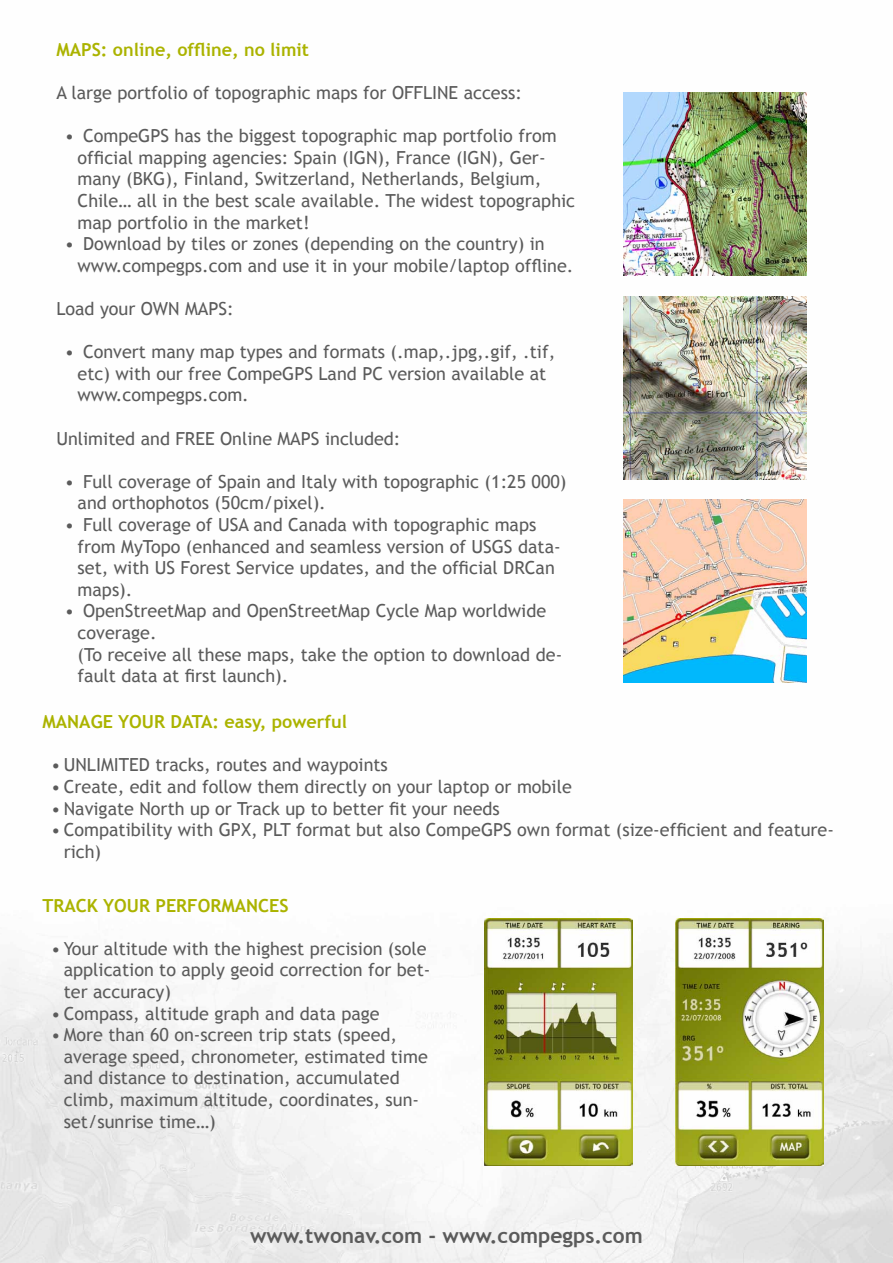
<style>
.page{position:relative;width:893px;height:1263px;background:#fff}
.page>*{position:absolute;margin:0;border:0;box-sizing:border-box;transform-origin:0 0}
.t1{font:700 21px "Trebuchet MS";color:#5b5b5b}
.t2{font:18px/21.6px "Trebuchet MS";color:#5b5b5b}
.t3{font:700 18px "Trebuchet MS";color:#abb300}
</style>
<div class="page">
<img style="left:0;top:92px;width:893px;height:1171px">
<img style="left:623px;top:92px;width:183px;height:183px">
<img style="left:623px;top:296px;width:183px;height:183px">
<img style="left:623px;top:499px;width:183px;height:183px">
<img style="left:485px;top:919px;width:148px;height:247px">
<img style="left:675px;top:919px;width:148px;height:247px">
<p class="t3" style="left:56px;top:38px;width:254px">MAPS: online, offline, no limit</p>
<p class="t2" style="left:56px;top:82px;width:467px">A large portfolio of topographic maps for OFFLINE access:</p>
<p class="t2" style="left:78px;top:125px;width:499px;text-indent:-13px">• CompeGPS has the biggest topographic map portfolio from official mapping agencies: Spain (IGN), France (IGN), Ger&shy;many (BKG), Finland, Switzerland, Netherlands, Belgium, Chile… all in the best scale available. The widest topographic map portfolio in the market!</p>
<p class="t2" style="left:78px;top:233px;width:497px;text-indent:-13px">• Download by tiles or zones (depending on the country) in www.compegps.com and use it in your mobile/laptop offline.</p>
<p class="t2" style="left:56px;top:298px;width:179px">Load your OWN MAPS:</p>
<p class="t2" style="left:78px;top:341px;width:479px;text-indent:-13px">• Convert many map types and formats (.map,.jpg,.gif, .tif, etc) with our free CompeGPS Land PC version available at www.compegps.com.</p>
<p class="t2" style="left:56px;top:428px;width:346px">Unlimited and FREE Online MAPS included:</p>
<p class="t2" style="left:78px;top:471px;width:490px;text-indent:-13px">• Full coverage of Spain and Italy with topographic (1:25 000) and orthophotos (50cm/pixel).</p>
<p class="t2" style="left:78px;top:514px;width:485px;text-indent:-13px">• Full coverage of USA and Canada with topographic maps from MyTopo (enhanced and seamless version of USGS data&shy;set, with US Forest Service updates, and the official DRCan maps).</p>
<p class="t2" style="left:78px;top:600px;width:486px;text-indent:-13px">• OpenStreetMap and OpenStreetMap Cycle Map worldwide coverage.<br>(To receive all these maps, take the option to download de&shy;fault data at first launch).</p>
<p class="t3" style="left:43px;top:710px;width:306px">MANAGE YOUR DATA: easy, powerful</p>
<p class="t2" style="left:51px;top:754px;width:338px">• UNLIMITED tracks, routes and waypoints</p>
<p class="t2" style="left:51px;top:776px;width:522px">• Create, edit and follow them directly on your laptop or mobile</p>
<p class="t2" style="left:51px;top:797px;width:450px">• Navigate North up or Track up to better fit your needs</p>
<p class="t2" style="left:64px;top:819px;width:772px;text-indent:-13px">• Compatibility with GPX, PLT format but also CompeGPS own format (size-efficient and feature&shy;rich)</p>
<p class="t3" style="left:43px;top:894px;width:248px">TRACK YOUR PERFORMANCES</p>
<p class="t2" style="left:64px;top:938px;width:368px;text-indent:-13px">• Your altitude with the highest precision (sole application to apply geoid correction for bet&shy;ter accuracy)</p>
<p class="t2" style="left:51px;top:1003px;width:330px">• Compass, altitude graph and data page</p>
<p class="t2" style="left:64px;top:1024px;width:366px;text-indent:-13px">• More than 60 on-screen trip stats (speed, average speed, chronometer, estimated time and distance to destination, accumulated climb, maximum altitude, coordinates, sun&shy;set/sunrise time…)</p>
<p class="t1" style="left:250px;top:1223px;width:394px">www.twonav.com - www.compegps.com</p>
</div>
